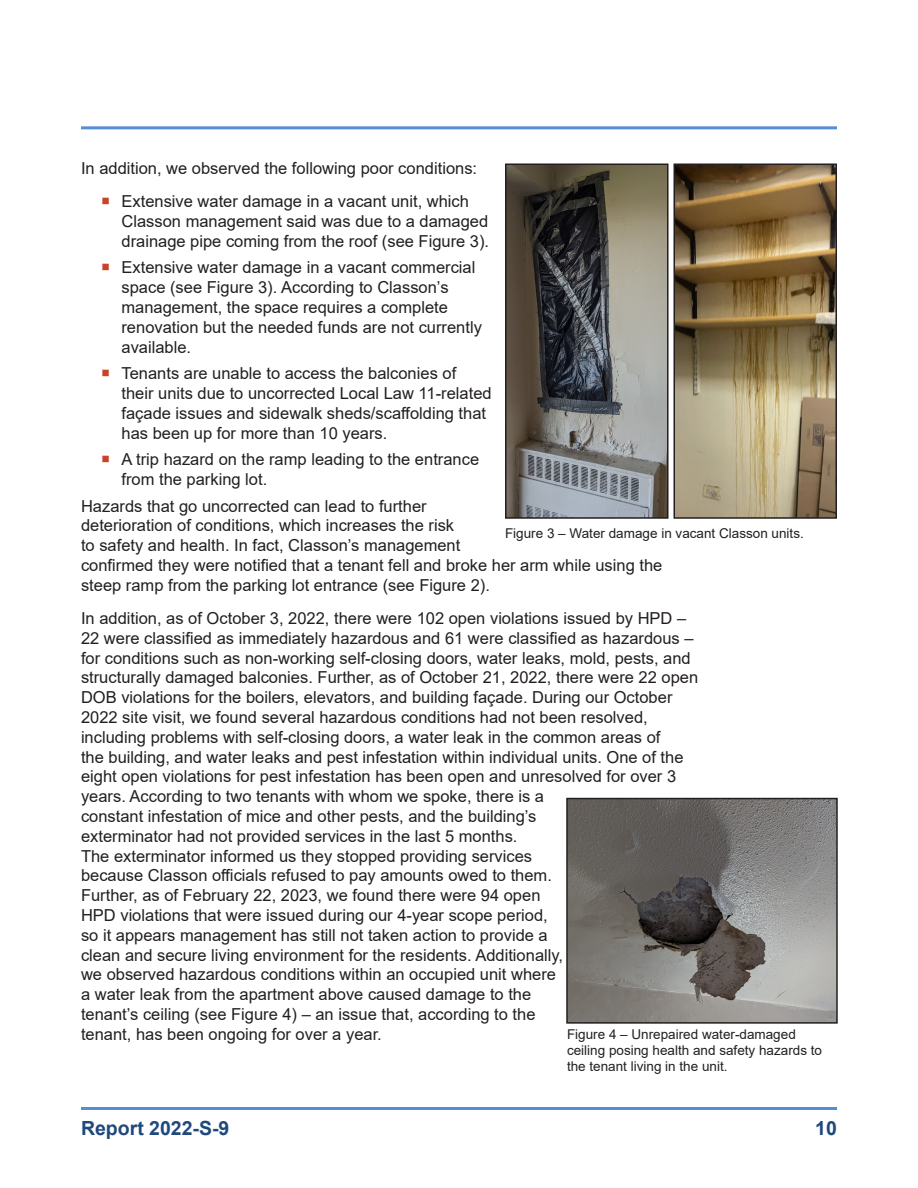
<style>
.page{position:relative;width:918px;height:1188px;background:#fff}
.page>*{position:absolute;margin:0;border:0;box-sizing:border-box;transform-origin:0 0}
.t1{font:700 19.5px "Arial";color:#1f497d}
.t2{font:16.5px/19.8px "Arial";color:#231f20}
.t3{font:13.5px/16.2px "Arial";color:#231f20}
</style>
<div class="page">
<hr style="left:81px;top:126px;width:756px;height:3px;background:#558ed5">
<hr style="left:81px;top:1107px;width:756px;height:3px;background:#558ed5">
<img style="left:508px;top:167px;width:158px;height:349px">
<div style="left:505px;top:164px;width:164px;height:355px;border:2px solid #231f20"></div>
<img style="left:677px;top:167px;width:157px;height:349px">
<div style="left:674px;top:164px;width:163px;height:355px;border:2px solid #231f20"></div>
<img style="left:569px;top:801px;width:266px;height:220px">
<div style="left:566px;top:798px;width:272px;height:226px;border:2px solid #231f20"></div>
<p class="t2" style="left:122px;top:151px;width:357px;line-height:33.3px;text-indent:-40px">In addition, we observed the following poor conditions:<br>Extensive water damage in a vacant unit, which</p>
<p class="t2" style="left:122px;top:211px;width:369px">Classon management said was due to a damaged drainage pipe coming from the roof (see Figure 3).</p>
<p class="t2" style="left:122px;top:258px;width:362px">Extensive water damage in a vacant commercial space (see Figure 3). According to Classon’s management, the space requires a complete renovation but the needed funds are not currently available.</p>
<p class="t2" style="left:122px;top:363px;width:372px">Tenants are unable to access the balconies of their units due to uncorrected Local Law 11-related façade issues and sidewalk sheds/scaffolding that has been up for more than 10 years.</p>
<p class="t2" style="left:122px;top:449px;width:359px">A trip hazard on the ramp leading to the entrance from the parking lot.</p>
<p class="t2" style="left:81px;top:496px;width:583px">Hazards that go uncorrected can lead to further<br>deterioration of conditions, which increases the risk<br>to safety and health. In fact, Classon’s management<br>confirmed they were notified that a tenant fell and broke her arm while using the steep ramp from the parking lot entrance (see Figure 2).</p>
<p class="t2" style="left:81px;top:608px;width:619px">In addition, as of October 3, 2022, there were 102 open violations issued by HPD – 22 were classified as immediately hazardous and 61 were classified as hazardous – for conditions such as non-working self-closing doors, water leaks, mold, pests, and structurally damaged balconies. Further, as of October 21, 2022, there were 22 open DOB violations for the boilers, elevators, and building façade. During our October 2022 site visit, we found several hazardous conditions had not been resolved, including problems with self-closing doors, a water leak in the common areas of<br>the building, and water leaks and pest infestation within individual units. One of the eight open violations for pest infestation has been open and unresolved for over 3 years. According to two tenants with whom we spoke, there is a<br>constant infestation of mice and other pests, and the building’s<br>exterminator had not provided services in the last 5 months.<br>The exterminator informed us they stopped providing services<br>because Classon officials refused to pay amounts owed to them.<br>Further, as of February 22, 2023, we found there were 94 open<br>HPD violations that were issued during our 4-year scope period,<br>so it appears management has still not taken action to provide a<br>clean and secure living environment for the residents. Additionally,<br>we observed hazardous conditions within an occupied unit where<br>a water leak from the apartment above caused damage to the<br>tenant’s ceiling (see Figure 4) – an issue that, according to the<br>tenant, has been ongoing for over a year.</p>
<p class="t3" style="left:505px;top:525px;width:300px">Figure 3 – Water damage in vacant Classon units.</p>
<p class="t3" style="left:567px;top:1026px;width:257px">Figure 4 – Unrepaired water-damaged ceiling posing health and safety hazards to the tenant living in the unit.</p>
<p class="t1" style="left:81px;top:1114px;width:150px">Report 2022-S-9</p>
<p class="t1" style="left:815px;top:1114px;width:23px">10</p>
</div>
